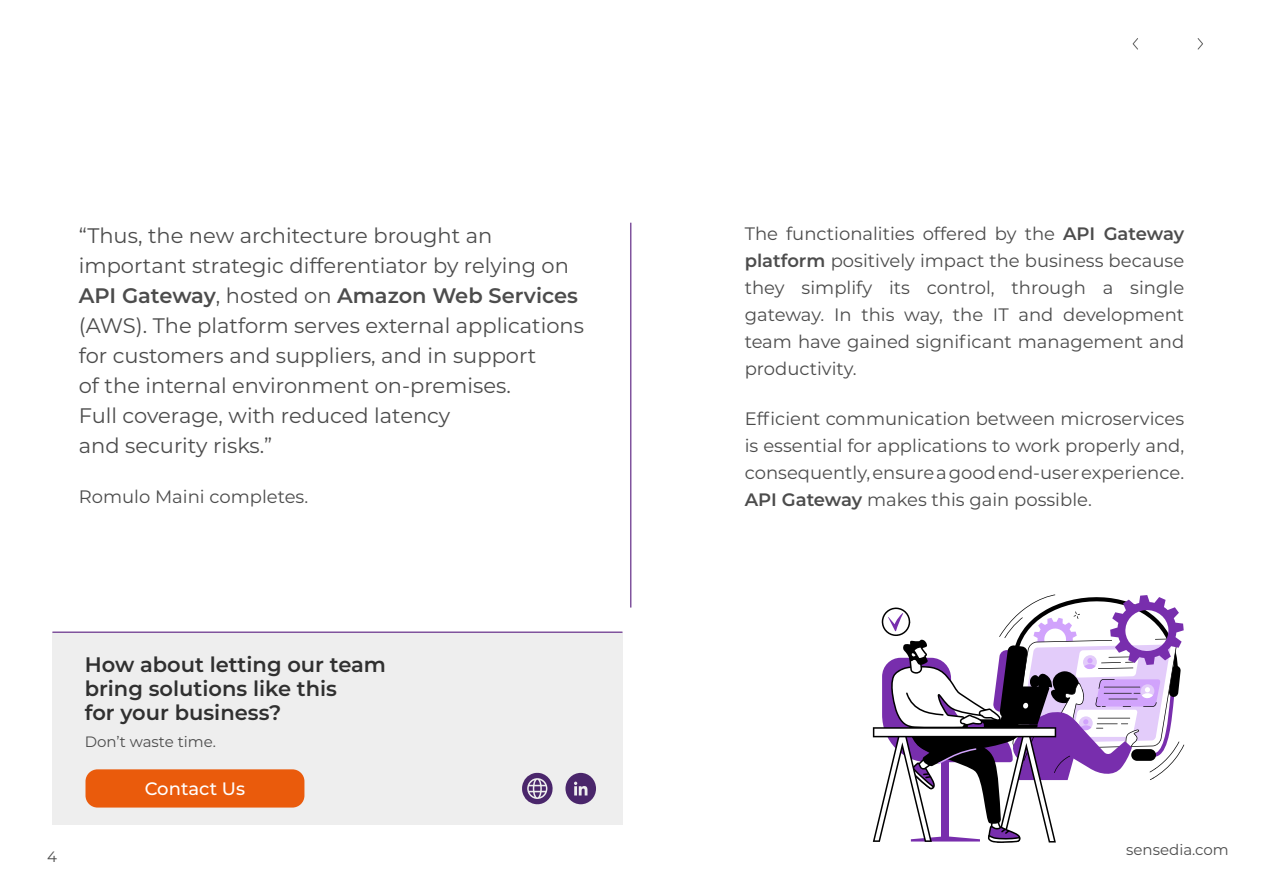
<style>
.page{position:relative;width:1263px;height:893px;background:#fff}
.page>*{position:absolute;margin:0;border:0;box-sizing:border-box;transform-origin:0 0}
.t1{font:21px/30px "Montserrat";color:#4c4c4c}
.t2{font:600 21px/24px "Montserrat";color:#303030}
.t3{font:18px/27px "Montserrat";color:#4c4c4c;text-align:justify}
.t4{font:500 18px "Montserrat";color:#fff}
.t5{font:15px "Montserrat";color:#4c4c4c}
.s1{font-weight:600}
</style>
<div class="page">
<svg style="left:1197px;top:38px;width:6px;height:12px"></svg>
<svg style="left:1133px;top:38px;width:5px;height:12px"></svg>
<hr style="left:630px;top:223px;width:1px;height:385px;background:#80539d">
<svg style="left:873px;top:594px;width:311px;height:249px"></svg>
<div style="left:52px;top:632px;width:570px;height:193px;background:#eee"></div>
<hr style="left:52px;top:631px;width:570px;height:2px;background:#80539d">
<div style="left:86px;top:769px;width:218px;height:38px;background:#ea5b0c;border-radius:12px"></div>
<svg style="left:522px;top:773px;width:31px;height:32px"></svg>
<svg style="left:565px;top:773px;width:31px;height:31px"></svg>
<p class="t1" style="left:79px;top:220px;width:507px">“Thus, the new architecture brought an important strategic differentiator by relying on <span class="s1">API Gateway</span>, hosted on <span class="s1">Amazon Web Services </span>(AWS). The platform serves external applications for customers and suppliers, and in support<br>of the internal environment on-premises.<br>Full coverage, with reduced latency<br>and security risks.”</p>
<p class="t3" style="left:79px;top:482px;width:231px">Romulo Maini completes.</p>
<p class="t5" style="left:47px;top:846px;width:11px">4</p>
<p class="t2" style="left:85px;top:652px;width:303px">How about letting our team bring solutions like this<br>for your business?</p>
<p class="t5" style="left:85px;top:731px;width:133px">Don’t waste time.</p>
<p class="t4" style="left:145px;top:776px;width:102px">Contact Us</p>
<p class="t3" style="left:745px;top:220px;width:441px">The functionalities offered by the <span class="s1">API Gateway platform</span> positively impact the business because they simplify its control, through a single gateway. In this way, the IT and development team have gained significant management and productivity.</p>
<p class="t3" style="left:745px;top:404px;width:441px">Efficient communication between microservices is essential for applications to work properly and, consequently, ensure a good end-user experience.<br><span class="s1">API Gateway</span> makes this gain possible.</p>
<p class="t5" style="left:1126px;top:839px;width:104px">sensedia.com</p>
</div>
